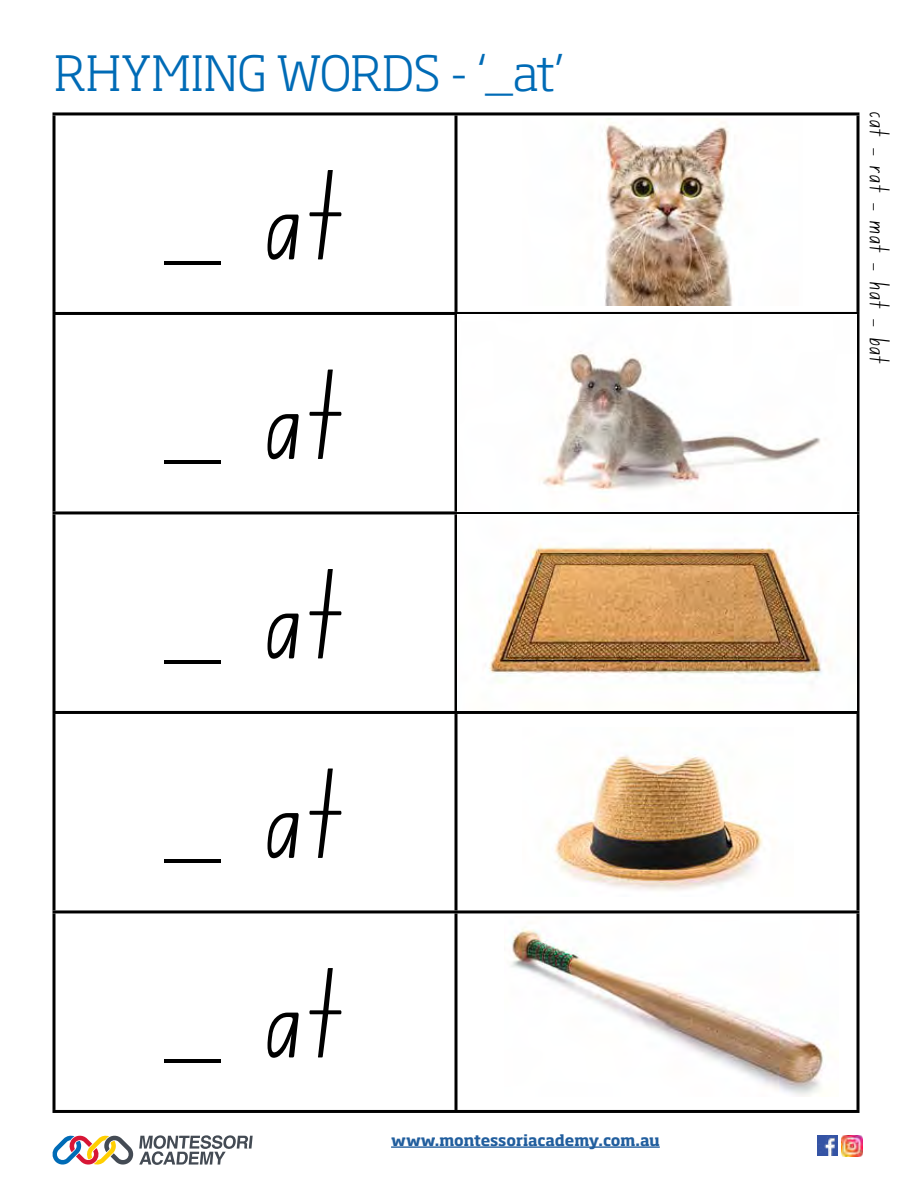
<style>
.page{position:relative;width:918px;height:1188px;background:#fff}
.page>*{position:absolute;margin:0;border:0;box-sizing:border-box;transform-origin:0 0}
.t1{font:135px/199.5px "NSW";color:#000;text-align:justify}
.t2{font:300 48px "Soho Std";color:#006bb6}
.t3{font:30px "NSW";color:#000}
.t4{font:700 15px "Soho Std";letter-spacing:-.01em;color:#215e9e}
</style>
<div class="page">
<img style="left:818px;top:1135px;width:20px;height:21px">
<img style="left:841px;top:1135px;width:22px;height:22px">
<hr style="left:391px;top:1146px;width:269px;height:2px;background:#215e9e">
<svg style="left:52px;top:1135px;width:201px;height:30px"></svg>
<hr style="left:52px;top:112px;width:404px;height:3px;background:#000">
<svg style="left:52px;top:115px;width:4px;height:197px"></svg>
<hr style="left:456px;top:112px;width:404px;height:3px;background:#000">
<svg style="left:454px;top:115px;width:4px;height:197px"></svg>
<svg style="left:856px;top:115px;width:4px;height:197px"></svg>
<hr style="left:52px;top:312px;width:404px;height:3px;background:#000">
<svg style="left:52px;top:315px;width:4px;height:196px"></svg>
<hr style="left:456px;top:312px;width:404px;height:3px;background:#000">
<svg style="left:454px;top:315px;width:3px;height:196px"></svg>
<svg style="left:857px;top:315px;width:3px;height:196px"></svg>
<hr style="left:52px;top:511px;width:404px;height:3px;background:#000">
<svg style="left:52px;top:514px;width:4px;height:197px"></svg>
<hr style="left:456px;top:511px;width:404px;height:3px;background:#000">
<svg style="left:454px;top:514px;width:3px;height:197px"></svg>
<svg style="left:857px;top:514px;width:3px;height:197px"></svg>
<hr style="left:52px;top:711px;width:404px;height:3px;background:#000">
<svg style="left:52px;top:714px;width:4px;height:196px"></svg>
<hr style="left:456px;top:711px;width:404px;height:3px;background:#000">
<svg style="left:454px;top:714px;width:4px;height:196px"></svg>
<svg style="left:856px;top:714px;width:4px;height:196px"></svg>
<hr style="left:52px;top:910px;width:404px;height:3px;background:#000">
<svg style="left:52px;top:913px;width:4px;height:197px"></svg>
<hr style="left:456px;top:910px;width:404px;height:3px;background:#000">
<svg style="left:454px;top:913px;width:4px;height:197px"></svg>
<svg style="left:856px;top:913px;width:4px;height:197px"></svg>
<hr style="left:52px;top:1110px;width:404px;height:3px;background:#000">
<hr style="left:456px;top:1110px;width:404px;height:3px;background:#000">
<img style="left:540px;top:351px;width:281px;height:150px">
<img style="left:489px;top:542px;width:333px;height:141px">
<img style="left:602px;top:119px;width:131px;height:187px">
<img style="left:554px;top:755px;width:209px;height:136px">
<img style="left:509px;top:927px;width:320px;height:169px">
<h2 class="t2" style="left:54px;top:43px;width:511px">RHYMING WORDS - ‘_at’</h2>
<h1 class="t1" style="left:164px;top:134px;width:183px">_ at _ at _ at _ at _ at</h1>
<p class="t4" style="left:391px;top:1130px;width:270px">www.montessoriacademy.com.au</p>
<h3 class="t3" style="left:891px;top:112px;width:254px;rotate:90deg">cat - rat - mat - hat - bat</h3>
</div>
